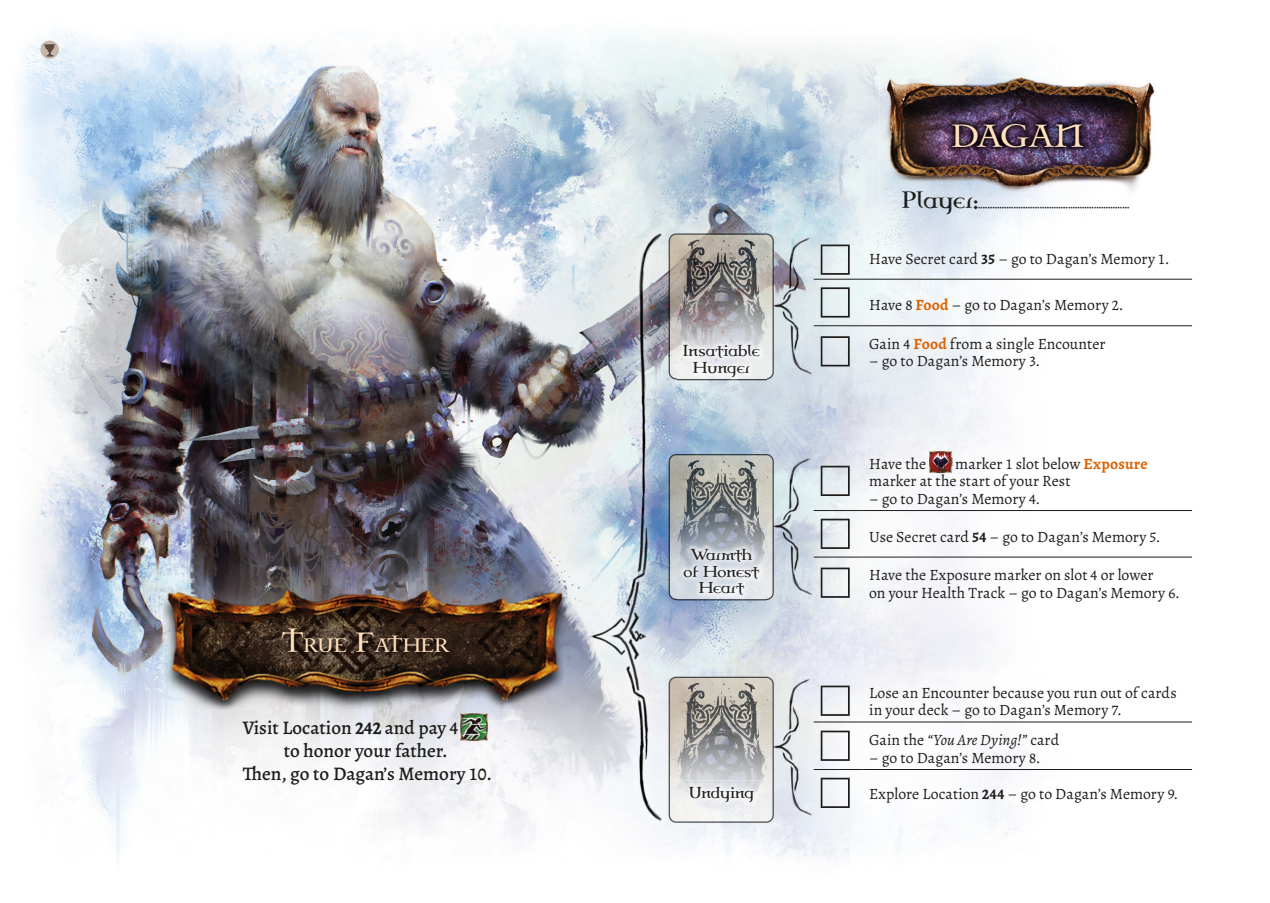
<style>
.page{position:relative;width:1270px;height:903px;background:#fff}
.page>*{position:absolute;margin:0;border:0;box-sizing:border-box;transform-origin:0 0}
.t1{font:28.35px "Celtic Garamond Pro";letter-spacing:-.035em;color:#fee2be}
.t2{font:500 19.25px "Alegreya";color:#1d1d1b}
.t3{font:17.15px "Celtic Garamond Pro";color:#fee2be}
.t4{font:15.75px/17.5px "Alegreya";color:#1d1d1b}
.t5{font:italic 15.75px "Alegreya";letter-spacing:.005em;color:#1d1d1b}
.t6{font:14px/16.8px "Celtic Garamond Pro Rough";color:#1d1d1b;text-align:center}
.t7{font:14px "Celtic Garamond Pro Rough";letter-spacing:-.03em;color:#1d1d1b}
.t8{font:10.5px "Celtic Garamond Pro Rough";color:#1d1d1b}
.s1{font-size:24.5px}
.s2{font-weight:700}
.s3{font-size:21px}
.s4{font-weight:700;color:#db6405}
.s5{font-style:normal}
</style>
<div class="page">
<img style="left:20px;top:29px;width:1173px;height:831px">
<img style="left:880px;top:77px;width:276px;height:122px">
<img style="left:279px;top:627px;width:174px;height:30px">
<hr style="left:814px;top:279px;width:48px;height:1px;background:#1d1d1b">
<hr style="left:862px;top:279px;width:330px;height:1px;background:#1d1d1b">
<hr style="left:814px;top:325px;width:48px;height:1px;background:#1d1d1b">
<hr style="left:862px;top:325px;width:330px;height:1px;background:#1d1d1b">
<img style="left:821px;top:244px;width:29px;height:31px">
<img style="left:821px;top:287px;width:29px;height:31px">
<img style="left:821px;top:336px;width:29px;height:30px">
<hr style="left:814px;top:510px;width:48px;height:1px;background:#1d1d1b">
<hr style="left:862px;top:510px;width:330px;height:1px;background:#1d1d1b">
<hr style="left:814px;top:557px;width:48px;height:1px;background:#1d1d1b">
<hr style="left:862px;top:557px;width:330px;height:1px;background:#1d1d1b">
<img style="left:821px;top:466px;width:29px;height:30px">
<img style="left:929px;top:451px;width:23px;height:22px">
<img style="left:821px;top:519px;width:29px;height:30px">
<img style="left:821px;top:567px;width:29px;height:31px">
<hr style="left:814px;top:721px;width:48px;height:1px;background:#1d1d1b">
<hr style="left:862px;top:721px;width:330px;height:1px;background:#1d1d1b">
<hr style="left:814px;top:769px;width:48px;height:1px;background:#1d1d1b">
<hr style="left:862px;top:769px;width:330px;height:1px;background:#1d1d1b">
<img style="left:821px;top:685px;width:29px;height:31px">
<img style="left:821px;top:730px;width:29px;height:31px">
<img style="left:821px;top:778px;width:29px;height:30px">
<img style="left:460px;top:713px;width:28px;height:28px">
<img style="left:945px;top:116px;width:145px;height:39px">
<img style="left:677px;top:338px;width:89px;height:46px">
<img style="left:677px;top:542px;width:88px;height:60px">
<img style="left:683px;top:780px;width:77px;height:29px">
<svg style="left:40px;top:41px;width:19px;height:18px"></svg>
<p class="t3" style="left:282px;top:633px;width:169px"><span class="s1">T</span>RUE <span class="s1">F</span>ATHER</p>
<p class="t2" style="left:243px;top:715px;width:217px">Visit Location <span class="s2">242</span> and pay 4</p>
<p class="t2" style="left:284px;top:738px;width:165px">to honor your father.</p>
<p class="t2" style="left:243px;top:761px;width:251px">Then, go to Dagan’s Memory 10.</p>
<p class="t6" style="left:683px;top:342px;width:79px">Insatiable<br>Hunger</p>
<p class="t6" style="left:684px;top:546px;width:77px">Warmth of Honest<br>Heart</p>
<p class="t7" style="left:689px;top:783px;width:67px">Undying</p>
<h1 class="t1" style="left:952px;top:116px;width:133px">DAGAN</h1>
<p class="t8" style="left:902px;top:196px;width:229px"><span class="s3">Player:</span>................................................................</p>
<p class="t4" style="left:869px;top:250px;width:302px">Have Secret card <span class="s2">35</span> – go to Dagan’s Memory 1.</p>
<p class="t4" style="left:869px;top:296px;width:256px">Have 8 <span class="s4">Food</span> – go to Dagan’s Memory 2.</p>
<p class="t4" style="left:869px;top:335px;width:238px">Gain 4 <span class="s4">Food</span> from a single Encounter</p>
<p class="t4" style="left:869px;top:352px;width:173px">– go to Dagan’s Memory 3.</p>
<p class="t4" style="left:869px;top:454px;width:280px;text-indent:86px">marker 1 slot below <span class="s4">Exposure </span>marker at the start of your Rest</p>
<p class="t4" style="left:869px;top:489px;width:173px">– go to Dagan’s Memory 4.</p>
<p class="t4" style="left:869px;top:528px;width:293px">Use Secret card <span class="s2">54</span> – go to Dagan’s Memory 5.</p>
<p class="t4" style="left:869px;top:566px;width:312px">Have the Exposure marker on slot 4 or lower<br>on your Health Track – go to Dagan’s Memory 6.</p>
<p class="t4" style="left:869px;top:454px;width:59px">Have the</p>
<p class="t4" style="left:869px;top:683px;width:309px">Lose an Encounter because you run out of cards in your deck – go to Dagan’s Memory 7.</p>
<p class="t5" style="left:869px;top:729px;width:191px"><span class="s5">Gain the</span> “You Are Dying!” <span class="s5">card</span></p>
<p class="t4" style="left:869px;top:748px;width:173px">– go to Dagan’s Memory 8.</p>
<p class="t4" style="left:869px;top:785px;width:311px">Explore Location <span class="s2">244</span> – go to Dagan’s Memory 9.</p>
</div>
